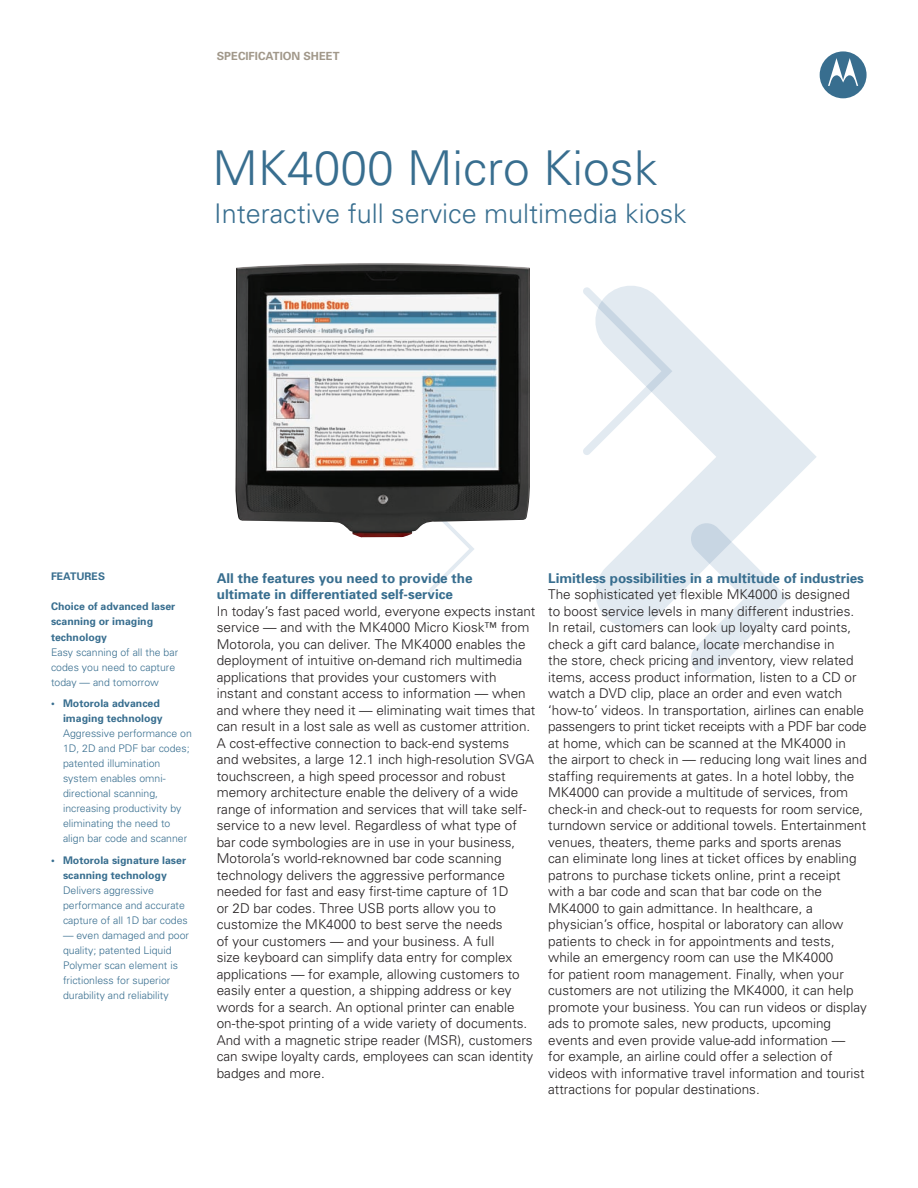
<style>
.page{position:relative;width:918px;height:1188px;background:#fff}
.page>*{position:absolute;margin:0;border:0;box-sizing:border-box;transform-origin:0 0}
.t1{font:300 48px "Univers";color:#386e8f}
.t2{font:300 27px "Univers";color:#386e8f}
.t3{font:300 13.5px/16.5px "Univers";color:#231f20}
.t4{font:700 13.5px/16.2px "Univers";color:#386e8f}
.t5{font:700 11.25px "Univers";color:#a1988a}
.t6{font:300 10.5px/15px "Univers";color:#386e8f}
.t7{font:700 10.5px/15px "Univers";color:#386e8f}
</style>
<div class="page">
<svg style="left:595px;top:286px;width:222px;height:342px"></svg>
<svg style="left:428px;top:538px;width:46px;height:54px"></svg>
<svg style="left:689px;top:522px;width:99px;height:152px"></svg>
<svg style="left:583px;top:287px;width:89px;height:168px"></svg>
<svg style="left:820px;top:51px;width:47px;height:47px"></svg>
<img style="left:235px;top:263px;width:295px;height:275px">
<p class="t5" style="left:217px;top:49px;width:110px">SPECIFICATION Sheet</p>
<h1 class="t1" style="left:213px;top:140px;width:447px">MK4000 Micro Kiosk</h1>
<h2 class="t2" style="left:214px;top:197px;width:474px">Interactive full service multimedia kiosk</h2>
<p class="t7" style="left:51px;top:569px;width:56px">FEATURES</p>
<p class="t7" style="left:51px;top:599px;width:126px">Choice of advanced laser scanning or imaging technology</p>
<p class="t6" style="left:51px;top:644px;width:129px">Easy scanning of all the bar codes you need to capture today — and tomorrow</p>
<p class="t7" style="left:63px;top:696px;width:101px">Motorola advanced imaging technology</p>
<p class="t6" style="left:63px;top:726px;width:130px">Aggressive performance on<br>1D, 2D and PDF bar codes; patented illumination system enables omni&shy;directional scanning, increasing productivity by eliminating the need to align bar code and scanner</p>
<p class="t7" style="left:63px;top:852px;width:125px">Motorola signature laser scanning technology</p>
<p class="t6" style="left:63px;top:883px;width:126px">Delivers aggressive performance and accurate capture of all 1D bar codes</p>
<p class="t6" style="left:63px;top:928px;width:128px">— even damaged and poor quality; patented Liquid<br>Polymer scan element is frictionless for superior durability and reliability</p>
<p class="t7" style="left:51px;top:696px;width:5px">•</p>
<p class="t7" style="left:51px;top:853px;width:5px">•</p>
<p class="t4" style="left:217px;top:570px;width:257px">All the features you need to provide the ultimate in differentiated self-service</p>
<p class="t3" style="left:217px;top:602px;width:320px">In today’s fast paced world, everyone expects instant service — and with the MK4000 Micro Kiosk™ from Motorola, you can deliver. The MK4000 enables the deployment of intuitive on-demand rich multimedia applications that provides your customers with instant and constant access to information — when and where they need it — eliminating wait times that can result in a lost sale as well as customer attrition.<br>A cost-effective connection to back-end systems<br>and websites, a large 12.1 inch high-resolution SVGA touchscreen, a high speed processor and robust memory architecture enable the delivery of a wide range of information and services that will take self&shy;service to a new level. Regardless of what type of bar code symbologies are in use in your business, Motorola’s world-reknowned bar code scanning technology delivers the aggressive performance needed for fast and easy first-time capture of 1D<br>or 2D bar codes. Three USB ports allow you to customize the MK4000 to best serve the needs<br>of your customers — and your business. A full<br>size keyboard can simplify data entry for complex applications — for example, allowing customers to easily enter a question, a shipping address or key words for a search. An optional printer can enable on-the-spot printing of a wide variety of documents.<br>And with a magnetic stripe reader (MSR), customers can swipe loyalty cards, employees can scan identity badges and more.</p>
<p class="t4" style="left:548px;top:570px;width:317px">Limitless possibilities in a multitude of industries</p>
<p class="t3" style="left:548px;top:586px;width:320px">The sophisticated yet flexible MK4000 is designed<br>to boost service levels in many different industries.<br>In retail, customers can look up loyalty card points, check a gift card balance, locate merchandise in<br>the store, check pricing and inventory, view related items, access product information, listen to a CD or watch a DVD clip, place an order and even watch ‘how-to’ videos. In transportation, airlines can enable passengers to print ticket receipts with a PDF bar code at home, which can be scanned at the MK4000 in the airport to check in — reducing long wait lines and staffing requirements at gates. In a hotel lobby, the MK4000 can provide a multitude of services, from check-in and check-out to requests for room service, turndown service or additional towels. Entertainment venues, theaters, theme parks and sports arenas<br>can eliminate long lines at ticket offices by enabling patrons to purchase tickets online, print a receipt with a bar code and scan that bar code on the MK4000 to gain admittance. In healthcare, a physician’s office, hospital or laboratory can allow patients to check in for appointments and tests, while an emergency room can use the MK4000<br>for patient room management. Finally, when your customers are not utilizing the MK4000, it can help promote your business. You can run videos or display ads to promote sales, new products, upcoming events and even provide value-add information —<br>for example, an airline could offer a selection of videos with informative travel information and tourist attractions for popular destinations.</p>
</div>
